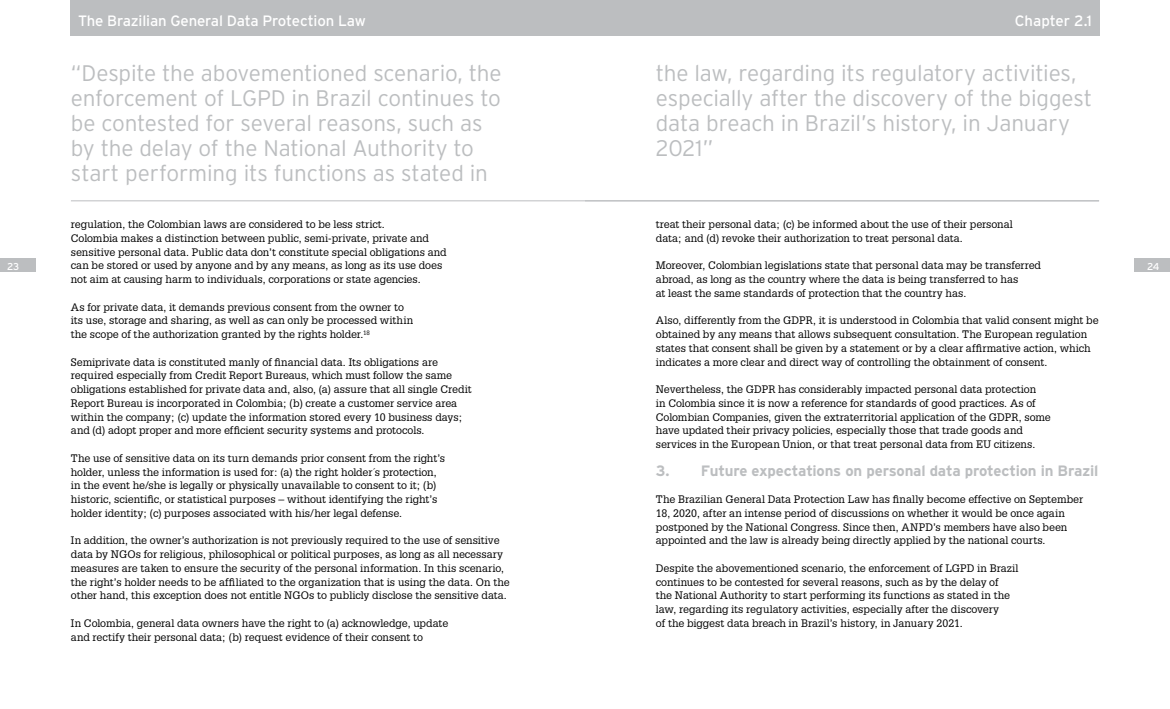
<style>
.page{position:relative;width:1170px;height:709px;background:#fff}
.page>*{position:absolute;margin:0;border:0;box-sizing:border-box;transform-origin:0 0}
.t1{font:300 22.5px/25px "Interstate";letter-spacing:-.01em;color:#bcbec0}
.t2{font:700 15px "Interstate";letter-spacing:-.015em;color:#bcbec0}
.t3{font:15px "Interstate";letter-spacing:-.01em;color:#fff}
.t4{font:10.62px/13.8px "Glypha LT Std";color:#000}
.t5{font:10px "Interstate";color:#fff}
</style>
<div class="page">
<div style="left:1134px;top:258px;width:35px;height:14px;background:#bcbec0"></div>
<div style="left:0;top:258px;width:35px;height:14px;background:#bcbec0"></div>
<div style="left:585px;top:0;width:513px;height:35px;background:#bcbec0"></div>
<div style="left:71px;top:0;width:514px;height:35px;background:#bcbec0"></div>
<hr style="left:585px;top:200px;width:513px;height:1px;background:#bcbec0">
<hr style="left:71px;top:200px;width:514px;height:1px;background:#bcbec0">
<h2 class="t3" style="left:78px;top:13px;width:289px">The Brazilian General Data Protection Law</h2>
<h2 class="t3" style="left:1014px;top:13px;width:79px">Chapter 2.1</h2>
<h1 class="t1" style="left:71px;top:60px;width:432px">“Despite the abovementioned scenario, the enforcement of LGPD in Brazil continues to be contested for several reasons, such as by the delay of the National Authority to start performing its functions as stated in</h1>
<p class="t4" style="left:71px;top:217px;width:377px">regulation, the Colombian laws are considered to be less strict.<br>Colombia makes a distinction between public, semi-private, private and sensitive personal data. Public data don’t constitute special obligations and can be stored or used by anyone and by any means, as long as its use does not aim at causing harm to individuals, corporations or state agencies.</p>
<p class="t4" style="left:71px;top:300px;width:344px">As for private data, it demands previous consent from the owner to its use, storage and sharing, as well as can only be processed within the scope of the authorization granted by the rights holder.<sup>18</sup></p>
<p class="t4" style="left:71px;top:355px;width:402px">Semiprivate data is constituted manly of financial data. Its obligations are required especially from Credit Report Bureaus, which must follow the same obligations established for private data and, also, (a) assure that all single Credit Report Bureau is incorporated in Colombia; (b) create a customer service area within the company; (c) update the information stored every 10 business days; and (d) adopt proper and more efficient security systems and protocols.</p>
<p class="t4" style="left:71px;top:451px;width:376px">The use of sensitive data on its turn demands prior consent from the right’s holder, unless the information is used for: (a) the right holder´s protection, in the event he/she is legally or physically unavailable to consent to it; (b) historic, scientific, or statistical purposes – without identifying the right’s holder identity; (c) purposes associated with his/her legal defense.</p>
<p class="t4" style="left:71px;top:533px;width:440px">In addition, the owner’s authorization is not previously required to the use of sensitive data by NGOs for religious, philosophical or political purposes, as long as all necessary measures are taken to ensure the security of the personal information. In this scenario, the right’s holder needs to be affiliated to the organization that is using the data. On the other hand, this exception does not entitle NGOs to publicly disclose the sensitive data.</p>
<p class="t4" style="left:71px;top:616px;width:379px">In Colombia, general data owners have the right to (a) acknowledge, update and rectify their personal data; (b) request evidence of their consent to</p>
<h1 class="t1" style="left:656px;top:60px;width:438px">the law, regarding its regulatory activities, especially after the discovery of the biggest data breach in Brazil’s history, in January 2021”</h1>
<p class="t4" style="left:656px;top:217px;width:358px">treat their personal data; (c) be informed about the use of their personal data; and (d) revoke their authorization to treat personal data.</p>
<p class="t4" style="left:656px;top:258px;width:386px">Moreover, Colombian legislations state that personal data may be transferred abroad, as long as the country where the data is being transferred to has<br>at least the same standards of protection that the country has.</p>
<p class="t4" style="left:656px;top:313px;width:444px">Also, differently from the GDPR, it is understood in Colombia that valid consent might be obtained by any means that allows subsequent consultation. The European regulation states that consent shall be given by a statement or by a clear affirmative action, which indicates a more clear and direct way of controlling the obtainment of consent.</p>
<p class="t4" style="left:656px;top:382px;width:396px">Nevertheless, the GDPR has considerably impacted personal data protection<br>in Colombia since it is now a reference for standards of good practices. As of Colombian Companies, given the extraterritorial application of the GDPR, some have updated their privacy policies, especially those that trade goods and services in the European Union, or that treat personal data from EU citizens.</p>
<h2 class="t2" style="left:656px;top:462px;width:444px">3. Future expectations on personal data protection in Brazil</h2>
<p class="t4" style="left:656px;top:492px;width:428px">The Brazilian General Data Protection Law has finally become effective on September 18, 2020, after an intense period of discussions on whether it would be once again postponed by the National Congress. Since then, ANPD’s members have also been appointed and the law is already being directly applied by the national courts.</p>
<p class="t4" style="left:656px;top:561px;width:364px">Despite the abovementioned scenario, the enforcement of LGPD in Brazil continues to be contested for several reasons, such as by the delay of<br>the National Authority to start performing its functions as stated in the law, regarding its regulatory activities, especially after the discovery<br>of the biggest data breach in Brazil’s history, in January 2021.</p>
<p class="t5" style="left:7px;top:260px;width:14px">23</p>
<p class="t5" style="left:1146px;top:260px;width:14px">24</p>
</div>
